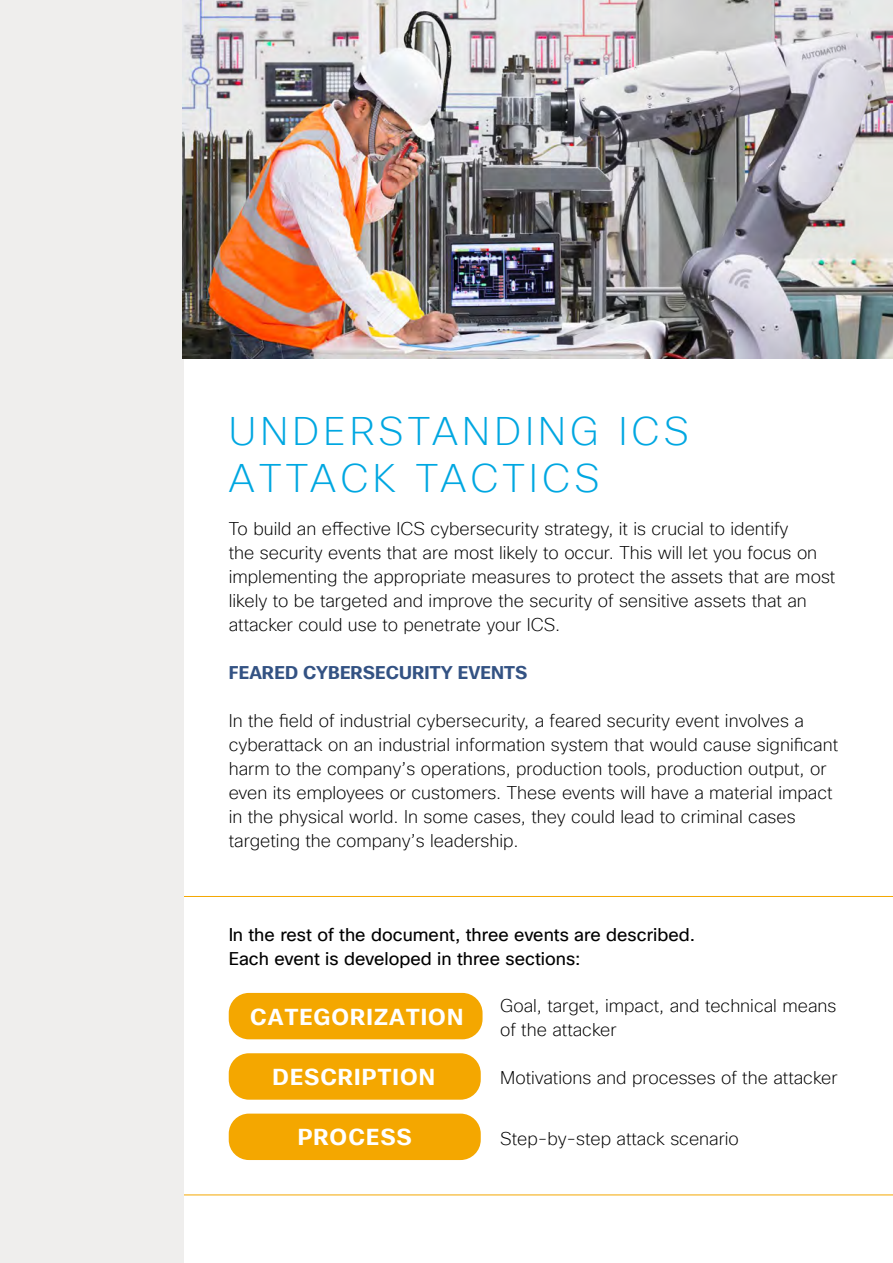
<style>
.page{position:relative;width:893px;height:1263px;background:#fff}
.page>*{position:absolute;margin:0;border:0;box-sizing:border-box;transform-origin:0 0}
.t1{font:200 39px/46.8px "Cisco Sans TT";letter-spacing:.11em;color:#00a7e1}
.t2{font:700 22.5px "Cisco Sans TT";letter-spacing:.05em;color:#fff}
.t3{font:200 18px/24px "Cisco Sans TT";color:#000}
.t4{font:18px/24px "Cisco Sans TT";color:#000}
.t5{font:700 18px "Cisco Sans TT";letter-spacing:.01em;color:#335283}
</style>
<div class="page">
<div style="left:229px;top:993px;width:254px;height:46px;background:#f4a700;border-radius:20px"></div>
<div style="left:229px;top:1053px;width:252px;height:47px;background:#f4a700;border-radius:20px"></div>
<div style="left:229px;top:1113px;width:252px;height:47px;background:#f4a700;border-radius:20px"></div>
<hr style="left:0;top:896px;width:893px;height:1px;background:#f4a700">
<hr style="left:0;top:1194px;width:893px;height:1px;background:#f4a700">
<div style="left:0;top:0;width:184px;height:1263px;background:#efeeed"></div>
<img style="left:182px;top:0;width:711px;height:358px">
<h1 class="t1" style="left:229px;top:409px;width:462px">UNDERSTANDING ICS<br>ATTACK TACTICS</h1>
<p class="t3" style="left:229px;top:517px;width:608px">To build an effective ICS cybersecurity strategy, it is crucial to identify<br>the security events that are most likely to occur. This will let you focus on implementing the appropriate measures to protect the assets that are most likely to be targeted and improve the security of sensitive assets that an attacker could use to penetrate your ICS.</p>
<p class="t5" style="left:229px;top:661px;width:300px">FEARED CYBERSECURITY EVENTS</p>
<p class="t3" style="left:229px;top:709px;width:611px">In the field of industrial cybersecurity, a feared security event involves a cyberattack on an industrial information system that would cause significant harm to the company’s operations, production tools, production output, or even its employees or customers. These events will have a material impact in the physical world. In some cases, they could lead to criminal cases targeting the company’s leadership.</p>
<p class="t4" style="left:229px;top:923px;width:468px">In the rest of the document, three events are described.<br>Each event is developed in three sections:</p>
<p class="t3" style="left:500px;top:994px;width:338px">Goal, target, impact, and technical means of the attacker</p>
<p class="t3" style="left:500px;top:1066px;width:339px">Motivations and processes of the attacker</p>
<p class="t2" style="left:250px;top:1002px;width:215px">CATEGORIZATION</p>
<p class="t2" style="left:273px;top:1062px;width:164px">DESCRIPTION</p>
<p class="t2" style="left:298px;top:1122px;width:115px">PROCESS</p>
<p class="t3" style="left:500px;top:1127px;width:240px">Step-by-step attack scenario</p>
</div>
